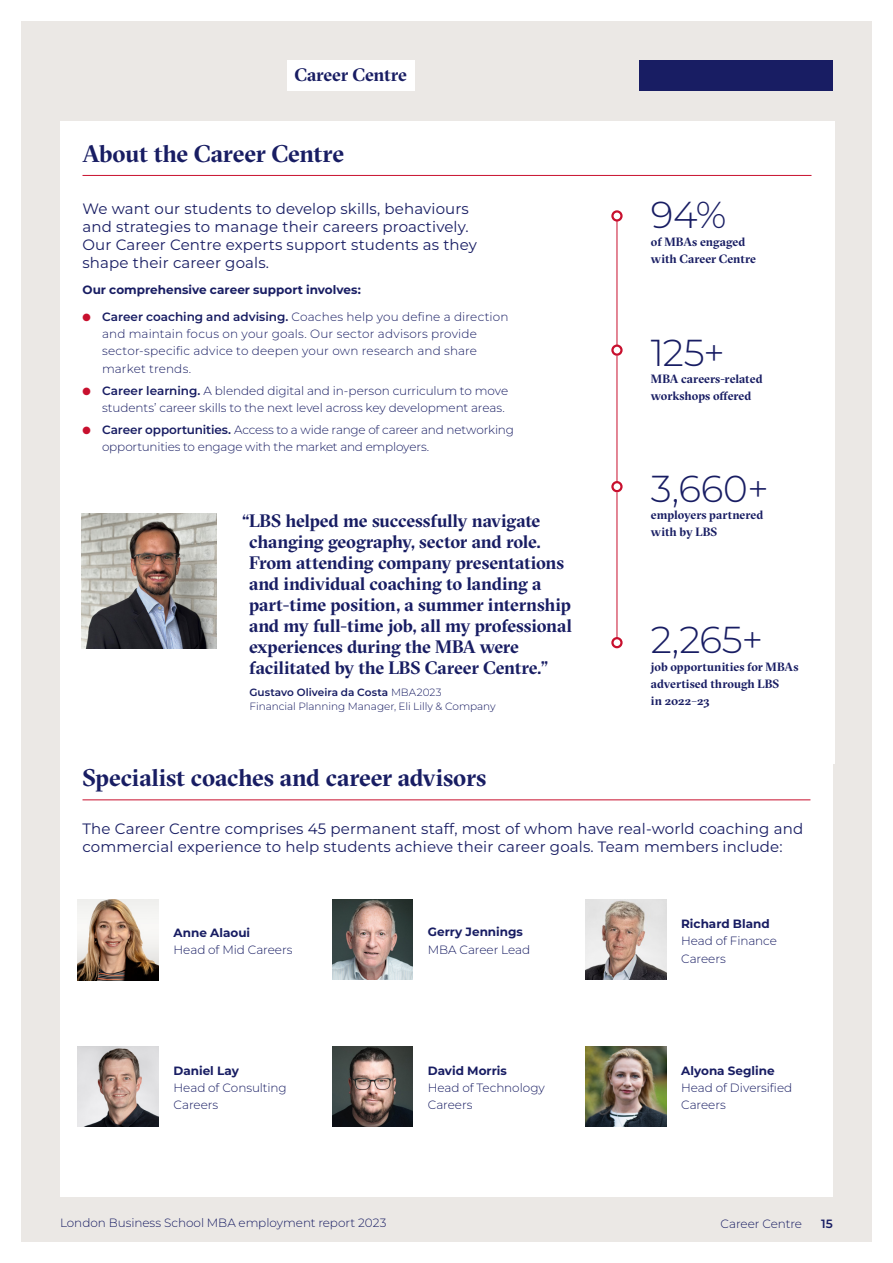
<style>
.page{position:relative;width:893px;height:1263px;background:#fff}
.page>*{position:absolute;margin:0;border:0;box-sizing:border-box;transform-origin:0 0}
.t1{font:300 37.5px "Montserrat";letter-spacing:-.01em;color:#181d63}
.t2{font:700 24px "GT Sectra Fine";letter-spacing:-.005em;color:#181d63}
.t3{font:700 18px/21px "GT Sectra Fine";letter-spacing:-.01em;color:#181d63}
.t4{font:15px/18px "Montserrat";letter-spacing:.01em;color:#181d63}
.t5{font:300 12px/17.2px "Montserrat";letter-spacing:-.005em;color:#181d63}
.t6{font:300 12px/17.4px "Montserrat";letter-spacing:.015em;color:#181d63}
.t7{font:700 12px/17.2px "GT Sectra Fine";letter-spacing:.005em;color:#181d63}
.t8{font:700 12px "Montserrat";color:#181d63}
.t9{font:600 12px "Montserrat";color:#181d63}
.t10{font:300 10.5px/13.5px "Montserrat";letter-spacing:-.01em;color:#181d63}
.s1{color:#c8102e}
.s2{font-weight:600}
</style>
<div class="page">
<div style="left:21px;top:21px;width:851px;height:1221px;background:#ebe8e5"></div>
<div style="left:60px;top:122px;width:774px;height:642px;background:#fff"></div>
<div style="left:60px;top:121px;width:774px;height:63px;background:#fff"></div>
<hr style="left:82px;top:175px;width:729px;height:1px;background:#c8102e">
<div style="left:60px;top:746px;width:773px;height:451px;background:#fff"></div>
<hr style="left:82px;top:800px;width:728px;height:1px;background:#c8102e">
<img style="left:78px;top:899px;width:81px;height:81px">
<img style="left:78px;top:1046px;width:81px;height:81px">
<img style="left:585px;top:899px;width:81px;height:81px">
<img style="left:332px;top:1046px;width:81px;height:81px">
<img style="left:332px;top:899px;width:81px;height:81px">
<img style="left:585px;top:1046px;width:81px;height:81px">
<hr style="left:617px;top:220px;width:1px;height:126px;background:#c8102e">
<div style="left:611px;top:210px;width:12px;height:12px;border:2px solid #c8102e;border-radius:50%"></div>
<div style="left:611px;top:344px;width:12px;height:12px;border:2px solid #c8102e;border-radius:50%"></div>
<hr style="left:617px;top:356px;width:1px;height:126px;background:#c8102e">
<div style="left:611px;top:481px;width:12px;height:11px;border:2px solid #c8102e;border-radius:50%"></div>
<hr style="left:617px;top:492px;width:1px;height:146px;background:#c8102e">
<div style="left:611px;top:637px;width:12px;height:11px;border:2px solid #c8102e;border-radius:50%"></div>
<img style="left:82px;top:513px;width:135px;height:135px">
<div style="left:639px;top:60px;width:194px;height:30px;background:#181d63"></div>
<div style="left:287px;top:60px;width:127px;height:30px;background:#fff"></div>
<h3 class="t3" style="left:294px;top:65px;width:114px">Career Centre</h3>
<h2 class="t2" style="left:82px;top:140px;width:263px">About the Career Centre</h2>
<p class="t4" style="left:82px;top:199px;width:396px">We want our students to develop skills, behaviours and strategies to manage their careers proactively.<br>Our Career Centre experts support students as they shape their career goals.</p>
<p class="t8" style="left:82px;top:281px;width:280px">Our comprehensive career support involves:</p>
<p class="t6" style="left:102px;top:307px;width:408px;text-indent:-19px"><span class="s1">●</span> <span class="s2">Career coaching and advising.</span> Coaches help you define a direction and maintain focus on your goals. Our sector advisors provide sector-specific advice to deepen your own research and share market trends.</p>
<p class="t5" style="left:83px;top:381px;width:427px;text-align:right"><span class="s1">●</span> <span class="s2">Career learning.</span> A blended digital and in-person curriculum to move students’ career skills to the next level across key development areas.</p>
<p class="t5" style="left:102px;top:421px;width:413px;text-indent:-19px"><span class="s1">●</span> <span class="s2">Career opportunities.</span> Access to a wide range of career and networking opportunities to engage with the market and employers.</p>
<p class="t3" style="left:249px;top:510px;width:324px;text-indent:-7px">“LBS helped me successfully navigate changing geography, sector and role.<br>From attending company presentations and individual coaching to landing a part-time position, a summer internship and my full-time job, all my professional experiences during the MBA were facilitated by the LBS Career Centre.”</p>
<p class="t10" style="left:249px;top:685px;width:248px"><span class="s2">Gustavo Oliveira da Costa</span> MBA2023<br>Financial Planning Manager, Eli Lilly &amp; Company</p>
<h1 class="t1" style="left:651px;top:189px;width:77px">94%</h1>
<p class="t7" style="left:651px;top:233px;width:107px">of MBAs engaged with Career Centre</p>
<h1 class="t1" style="left:651px;top:327px;width:75px">125+</h1>
<p class="t7" style="left:651px;top:370px;width:113px">MBA careers-related workshops offered</p>
<h1 class="t1" style="left:651px;top:463px;width:119px">3,660+</h1>
<p class="t7" style="left:651px;top:506px;width:114px">employers partnered with by LBS</p>
<h1 class="t1" style="left:651px;top:614px;width:114px">2,265+</h1>
<p class="t7" style="left:651px;top:658px;width:149px">job opportunities for MBAs advertised through LBS<br>in 2022–23</p>
<h2 class="t2" style="left:82px;top:764px;width:405px">Specialist coaches and career advisors</h2>
<p class="t4" style="left:82px;top:819px;width:722px">The Career Centre comprises 45 permanent staff, most of whom have real-world coaching and commercial experience to help students achieve their career goals. Team members include:</p>
<p class="t8" style="left:174px;top:924px;width:78px">Anne Alaoui</p>
<p class="t5" style="left:174px;top:941px;width:120px">Head of Mid Careers</p>
<p class="t8" style="left:174px;top:1062px;width:67px">Daniel Lay</p>
<p class="t5" style="left:174px;top:1079px;width:115px">Head of Consulting<br>Careers</p>
<p class="t8" style="left:428px;top:923px;width:97px">Gerry Jennings</p>
<p class="t5" style="left:428px;top:941px;width:104px">MBA Career Lead</p>
<p class="t8" style="left:428px;top:1062px;width:81px">David Morris</p>
<p class="t5" style="left:428px;top:1079px;width:119px">Head of Technology<br>Careers</p>
<p class="t8" style="left:681px;top:915px;width:90px">Richard Bland</p>
<p class="t5" style="left:681px;top:932px;width:97px">Head of Finance<br>Careers</p>
<p class="t8" style="left:681px;top:1062px;width:95px">Alyona Segline</p>
<p class="t5" style="left:681px;top:1079px;width:113px">Head of Diversified<br>Careers</p>
<p class="t5" style="left:60px;top:1213px;width:328px">London Business School MBA employment report 2023</p>
<p class="t5" style="left:720px;top:1214px;width:83px">Career Centre</p>
<p class="t9" style="left:821px;top:1215px;width:13px">15</p>
</div>
